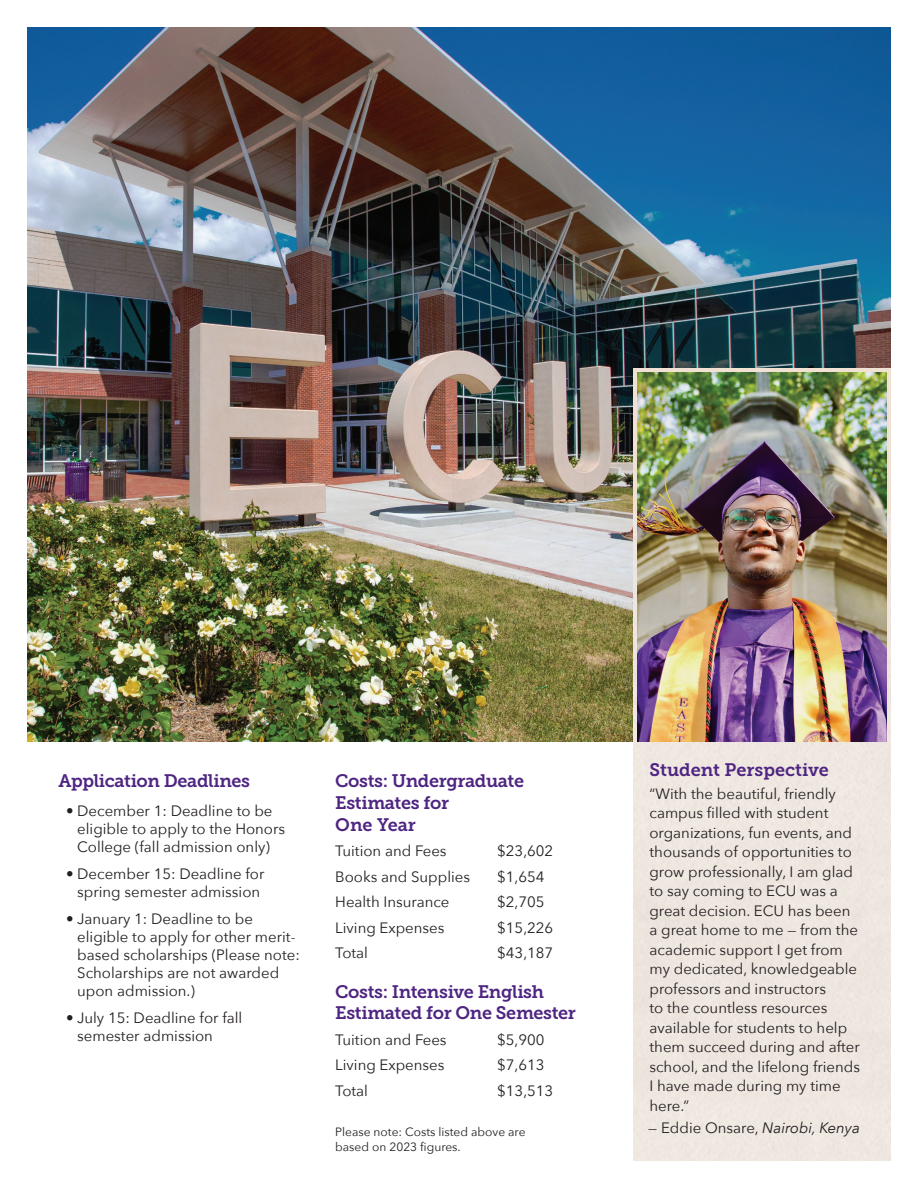
<style>
.page{position:relative;width:918px;height:1188px;background:#fff}
.page>*{position:absolute;margin:0;border:0;box-sizing:border-box;transform-origin:0 0}
.Subhead{font:18px/21.6px "Museo Slab 700";letter-spacing:-.02em;color:#4e2582}
.Subhead-2{font:18px "Museo Slab 700";color:#4e2582}
.t1{font:15px/19.5px "Avenir Next";color:#231f20}
.t2{font:12px "Avenir Next";color:#231f20}
.s1{font-style:italic}
</style>
<div class="page">
<img style="left:27px;top:27px;width:864px;height:715px">
<img style="left:638px;top:372px;width:248px;height:370px">
<p class="Subhead" style="left:58px;top:770px;width:193px">Application Deadlines</p>
<p class="t1" style="left:77px;top:801px;width:209px;line-height:18px;text-indent:-11px">• December 1: Deadline to be eligible to apply to the Honors<br>College (fall admission only)</p>
<p class="t1" style="left:66px;top:863px;width:200px">• December 15: Deadline for</p>
<p class="t1" style="left:77px;top:881px;width:184px">spring semester admission</p>
<p class="t1" style="left:77px;top:909px;width:224px;line-height:18px;text-indent:-11px">• January 1: Deadline to be eligible to apply for other merit&shy;based scholarships (Please note:<br>Scholarships are not awarded upon admission.)</p>
<p class="t1" style="left:66px;top:1007px;width:178px">• July 15: Deadline for fall</p>
<p class="t1" style="left:77px;top:1025px;width:137px">semester admission</p>
<p class="Subhead" style="left:335px;top:770px;width:190px">Costs: Undergraduate<br>Estimates for</p>
<p class="Subhead" style="left:335px;top:814px;width:82px">One Year</p>
<p class="t1" style="left:335px;top:840px;width:113px">Tuition and Fees</p>
<p class="t1" style="left:497px;top:840px;width:58px">$23,602</p>
<p class="t1" style="left:335px;top:866px;width:136px">Books and Supplies</p>
<p class="t1" style="left:497px;top:866px;width:49px">$1,654</p>
<p class="t1" style="left:335px;top:891px;width:116px">Health Insurance</p>
<p class="t1" style="left:497px;top:891px;width:49px">$2,705</p>
<p class="t1" style="left:335px;top:917px;width:111px">Living Expenses</p>
<p class="t1" style="left:497px;top:917px;width:58px">$15,226</p>
<p class="t1" style="left:335px;top:942px;width:34px">Total</p>
<p class="t1" style="left:497px;top:942px;width:58px">$43,187</p>
<p class="Subhead" style="left:335px;top:981px;width:242px">Costs: Intensive English<br>Estimated for One Semester</p>
<p class="t1" style="left:335px;top:1029px;width:113px">Tuition and Fees</p>
<p class="t1" style="left:497px;top:1029px;width:49px">$5,900</p>
<p class="t1" style="left:335px;top:1055px;width:111px">Living Expenses</p>
<p class="t1" style="left:497px;top:1055px;width:49px">$7,613</p>
<p class="t1" style="left:335px;top:1080px;width:34px">Total</p>
<p class="t1" style="left:497px;top:1080px;width:58px">$13,513</p>
<p class="t2" style="left:335px;top:1122px;width:192px">Please note: Costs listed above are</p>
<p class="t2" style="left:335px;top:1137px;width:127px">based on 2023 figures.</p>
<p class="Subhead-2" style="left:650px;top:760px;width:181px">Student Perspective</p>
<p class="t1" style="left:650px;top:783px;width:212px">“With the beautiful, friendly campus filled with student organizations, fun events, and thousands of opportunities to grow professionally, I am glad to say coming to ECU was a great decision. ECU has been a great home to me — from the academic support I get from my dedicated, knowledgeable professors and instructors<br>to the countless resources available for students to help them succeed during and after school, and the lifelong friends<br>I have made during my time here.”</p>
<p class="t1" style="left:648px;top:1118px;width:213px">— Eddie Onsare, <span class="s1">Nairobi, Kenya</span></p>
</div>
